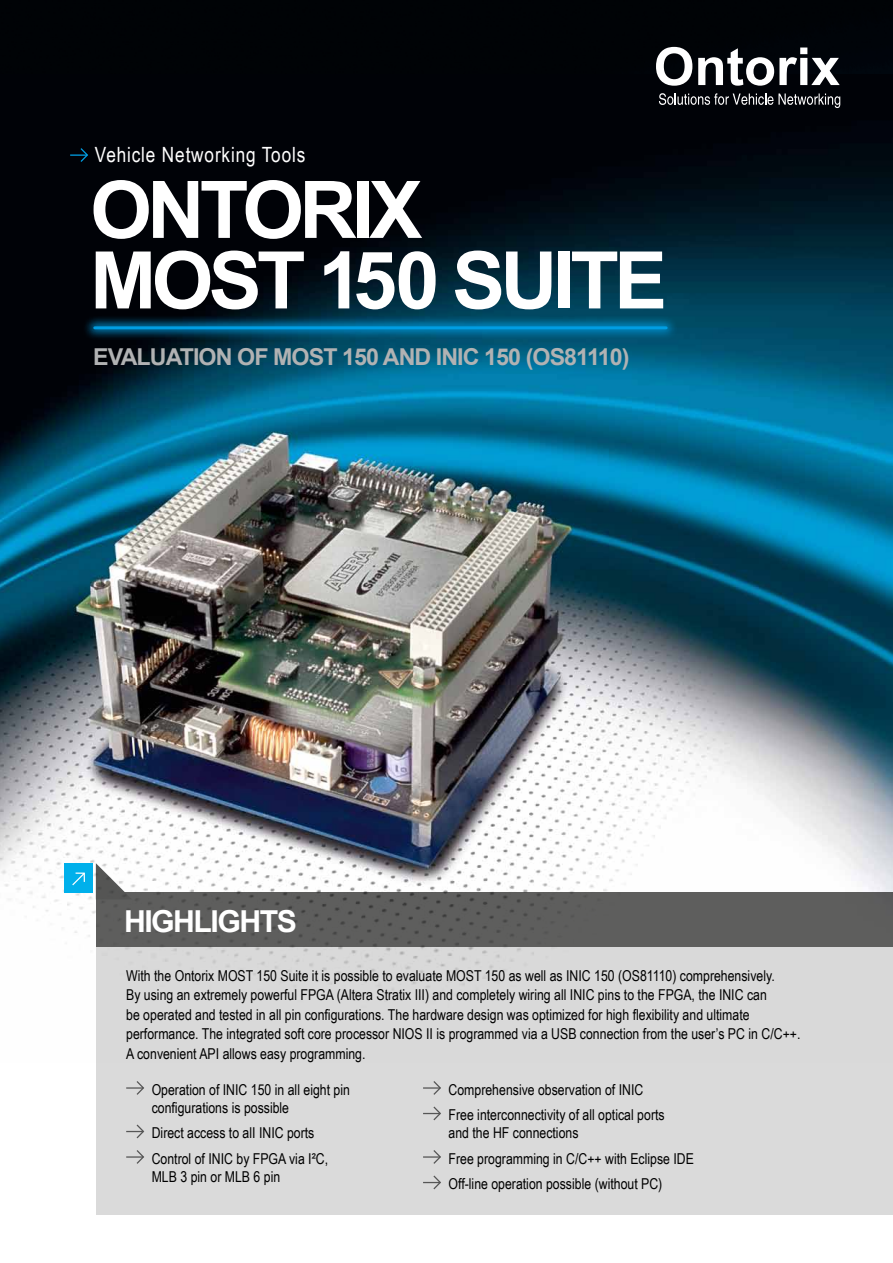
<style>
.page{position:relative;width:893px;height:1263px;background:#fff}
.page>*{position:absolute;margin:0;border:0;box-sizing:border-box;transform-origin:0 0}
.t1{font:700 79.5px/70.5px "Arial";letter-spacing:-.06em;color:#fff}
.t2{font:700 30.3px "Arial";letter-spacing:-.05em;color:#fff}
.t3{font:700 23.25px "Arial";letter-spacing:-.04em;color:#b1b2b3}
.t4{font:21px "Arial Narrow";letter-spacing:.04em;color:#fff}
.t5{font:15px/25.5px "Arial Narrow";color:#000}
</style>
<div class="page">
<div style="left:0;top:0;width:893px;height:74px;background:#000306"></div>
<img style="left:0;top:74px;width:893px;height:863px">
<div style="left:80px;top:313px;width:597px;height:26px;background:#009ee3;opacity:.75"></div>
<hr style="left:95px;top:326px;width:571px;height:3px;background:#009ee3">
<svg style="left:659px;top:93px;width:181px;height:15px"></svg>
<svg style="left:656px;top:47px;width:36px;height:39px"></svg>
<svg style="left:698px;top:48px;width:142px;height:38px"></svg>
<svg style="left:70px;top:147px;width:19px;height:16px"></svg>
<div style="left:96px;top:892px;width:797px;height:322px;background:#dadada"></div>
<div style="left:96px;top:892px;width:797px;height:54px;background:#5e5e5d"></div>
<svg style="left:96px;top:863px;width:36px;height:35px"></svg>
<svg style="left:126px;top:1081px;width:18px;height:14px"></svg>
<svg style="left:126px;top:1124px;width:19px;height:15px"></svg>
<svg style="left:126px;top:1150px;width:18px;height:14px"></svg>
<svg style="left:423px;top:1081px;width:18px;height:14px"></svg>
<svg style="left:423px;top:1106px;width:18px;height:15px"></svg>
<svg style="left:423px;top:1150px;width:18px;height:14px"></svg>
<svg style="left:423px;top:1175px;width:18px;height:15px"></svg>
<div style="left:65px;top:863px;width:28px;height:29px;background:#00b0eb"></div>
<svg style="left:72px;top:872px;width:13px;height:14px"></svg>
<h3 class="t4" style="left:95px;top:139px;width:212px">Vehicle Networking Tools</h3>
<h1 class="t1" style="left:90px;top:177px;width:579px">ONTORIX<br>MOST 150 SUITE</h1>
<h3 class="t3" style="left:93px;top:341px;width:197px">EVALUATION OF MOST</h3>
<h3 class="t3" style="left:342px;top:341px;width:106px">150 AND INIC</h3>
<h3 class="t3" style="left:484px;top:341px;width:147px">150 (OS81110)</h3>
<h2 class="t2" style="left:124px;top:901px;width:174px">HIGHLIGHTS</h2>
<p class="t5" style="left:126px;top:965px;width:676px;line-height:19.5px">With the Ontorix MOST 150 Suite it is possible to evaluate MOST 150 as well as INIC 150 (OS81110) comprehensively.<br>By using an extremely powerful FPGA (Altera Stratix III) and completely wiring all INIC pins to the FPGA, the INIC can<br>be operated and tested in all pin configurations. The hardware design was optimized for high flexibility and ultimate performance. The integrated soft core processor NIOS II is programmed via a USB connection from the user’s PC in C/C++.<br>A convenient API allows easy programming.</p>
<p class="t5" style="left:449px;top:1076px;width:218px">Comprehensive observation of INIC<br>Free interconnectivity of all optical ports</p>
<p class="t5" style="left:449px;top:1120px;width:247px">and the HF connections<br>Free programming in C/C++ with Eclipse IDE<br>Off-line operation possible (without PC)</p>
<p class="t5" style="left:152px;top:1080px;width:200px;line-height:18px">Operation of INIC 150 in all eight pin configurations is possible</p>
<p class="t5" style="left:152px;top:1120px;width:178px">Direct access to alI INIC ports<br>Control of INIC by FPGA via I²C,</p>
<p class="t5" style="left:152px;top:1163px;width:130px">MLB 3 pin or MLB 6 pin</p>
</div>
